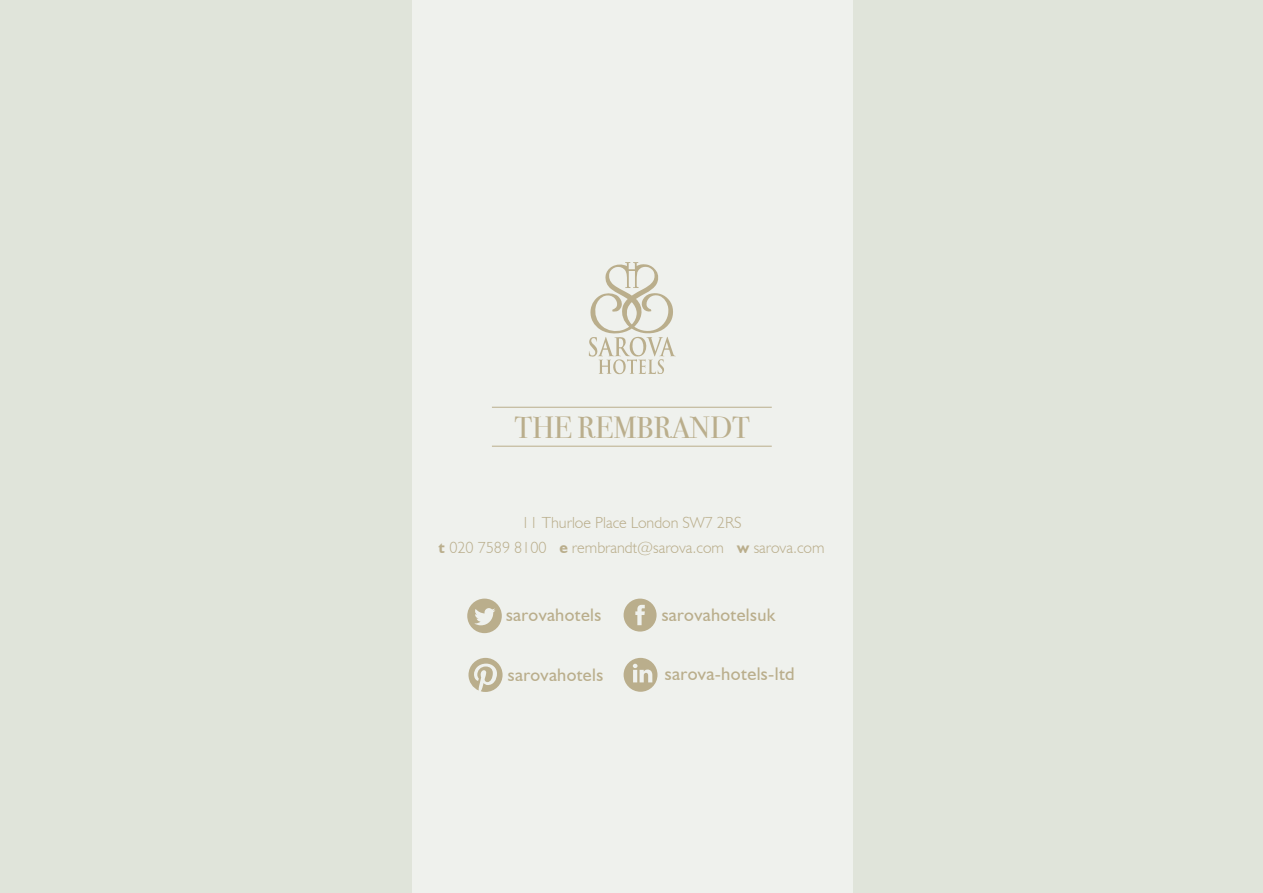
<style>
.page{position:relative;width:1263px;height:893px;background:#e0e4da}
.page>*{position:absolute;margin:0;border:0;box-sizing:border-box;transform-origin:0 0}
.t1{font:30.6px "Bodoni Svty Two SCITCTT Book";color:#baae8c}
.t2{font:18.3px "Humanist 521 BT";letter-spacing:.02em;color:#baae8c}
.t3{font:18.15px "Humanist 521 BT";letter-spacing:.02em;color:#baae8c}
.t4{font:300 16.05px/25px "Humanist 521 BT";color:#baae8c;text-align:center}
.s1{font-weight:700}
</style>
<div class="page">
<div style="left:412px;top:0;width:441px;height:893px;background:#eff1ed"></div>
<hr style="left:492px;top:446px;width:280px;height:1px;background:#baae8c">
<hr style="left:492px;top:407px;width:280px;height:1px;background:#baae8c">
<svg style="left:588px;top:262px;width:88px;height:112px"></svg>
<svg style="left:467px;top:599px;width:35px;height:34px"></svg>
<svg style="left:624px;top:599px;width:33px;height:33px"></svg>
<svg style="left:468px;top:658px;width:35px;height:34px"></svg>
<svg style="left:624px;top:658px;width:33px;height:34px"></svg>
<h1 class="t1" style="left:514px;top:409px;width:237px">THE REMBRANDT</h1>
<p class="t4" style="left:439px;top:510px;width:387px">11 Thurloe Place London SW7 2RS<br><span class="s1">t</span> 020 7589 8100 <span class="s1">e</span> rembrandt@sarova.com <span class="s1">w</span> sarova.com</p>
<p class="t3" style="left:506px;top:604px;width:97px">sarovahotels</p>
<p class="t3" style="left:662px;top:604px;width:115px">sarovahotelsuk</p>
<p class="t3" style="left:508px;top:663px;width:97px">sarovahotels</p>
<p class="t2" style="left:665px;top:663px;width:131px">sarova-hotels-ltd</p>
</div>
